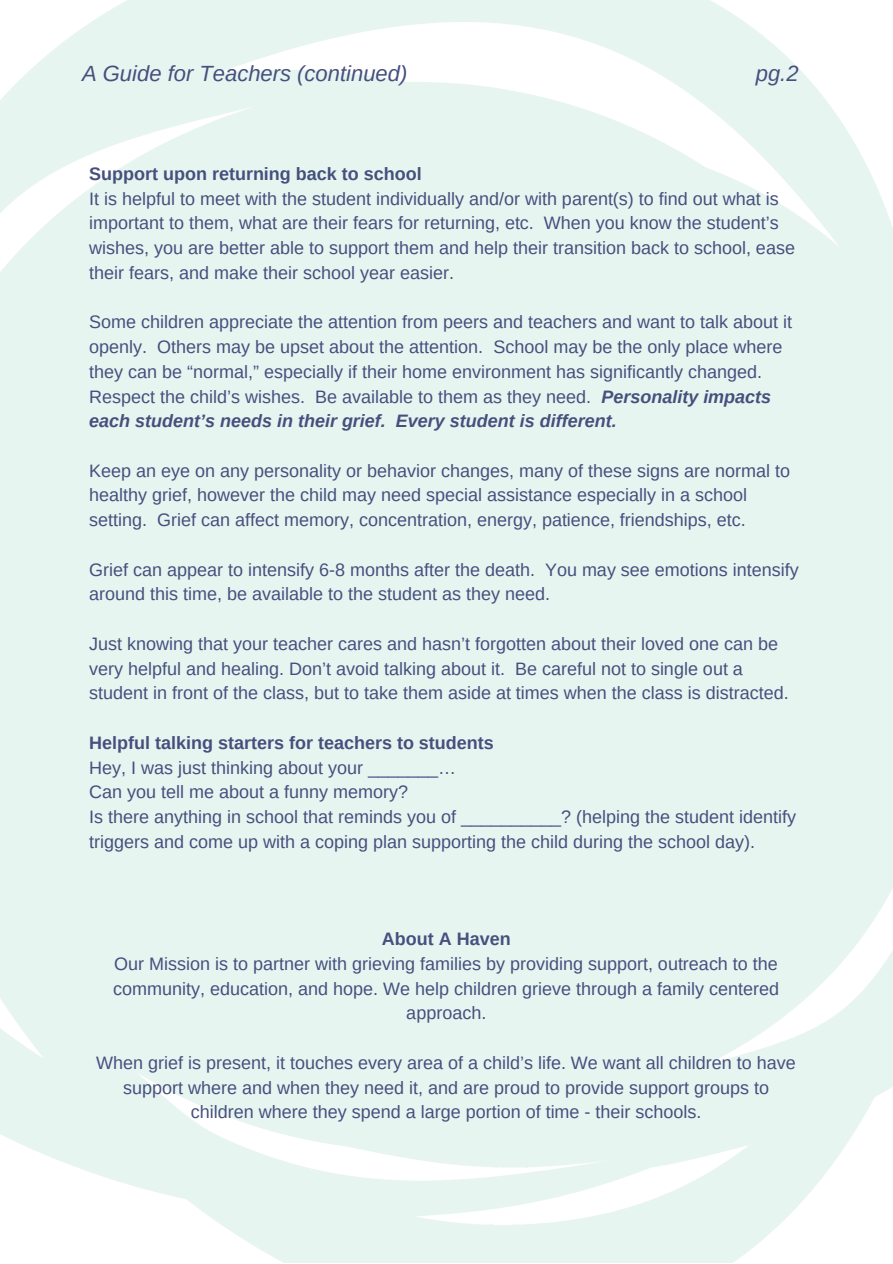
<style>
.page{position:relative;width:893px;height:1264px;background:#fff}
.page>*{position:absolute;margin:0;border:0;box-sizing:border-box;transform-origin:0 0}
.t1{font:italic 22.05px "Arimo";color:#45507d}
.t2{font:18px/24.8px "Arimo";color:#45507d}
.t3{font:700 18px "Arimo";color:#45507d}
.s1{font-weight:700;font-style:italic}
</style>
<div class="page">
<p class="t1" style="left:82px;top:61px;width:327px">A Guide for Teachers (continued)</p>
<p class="t1" style="left:755px;top:61px;width:44px">pg.2</p>
<p class="t3" style="left:89px;top:163px;width:334px">Support upon returning back to school</p>
<p class="t2" style="left:89px;top:186px;width:707px">It is helpful to meet with the student individually and/or with parent(s) to find out what is important to them, what are their fears for returning, etc. When you know the student’s wishes, you are better able to support them and help their transition back to school, ease their fears, and make their school year easier.</p>
<p class="t2" style="left:89px;top:310px;width:704px">Some children appreciate the attention from peers and teachers and want to talk about it openly. Others may be upset about the attention. School may be the only place where they can be “normal,” especially if their home environment has significantly changed.<br>Respect the child’s wishes. Be available to them as they need. <span class="s1">Personality impacts each student’s needs in their grief. Every student is different.</span></p>
<p class="t2" style="left:89px;top:458px;width:702px">Keep an eye on any personality or behavior changes, many of these signs are normal to healthy grief, however the child may need special assistance especially in a school setting. Grief can affect memory, concentration, energy, patience, friendships, etc.</p>
<p class="t2" style="left:89px;top:557px;width:711px">Grief can appear to intensify 6-8 months after the death. You may see emotions intensify around this time, be available to the student as they need.</p>
<p class="t2" style="left:89px;top:631px;width:701px">Just knowing that your teacher cares and hasn’t forgotten about their loved one can be very helpful and healing. Don’t avoid talking about it. Be careful not to single out a student in front of the class, but to take them aside at times when the class is distracted.</p>
<p class="t3" style="left:89px;top:732px;width:406px">Helpful talking starters for teachers to students</p>
<p class="t2" style="left:89px;top:755px;width:708px">Hey, I was just thinking about your _______…<br>Can you tell me about a funny memory?<br>Is there anything in school that reminds you of __________? (helping the student identify triggers and come up with a coping plan supporting the child during the school day).</p>
<p class="t3" style="left:382px;top:928px;width:130px">About A Haven</p>
<p class="t2" style="left:113px;top:951px;width:667px;text-align:center">Our Mission is to partner with grieving families by providing support, outreach to the community, education, and hope. We help children grieve through a family centered approach.</p>
<p class="t2" style="left:96px;top:1050px;width:701px;text-align:center">When grief is present, it touches every area of a child’s life. We want all children to have support where and when they need it, and are proud to provide support groups to children where they spend a large portion of time - their schools.</p>
</div>
